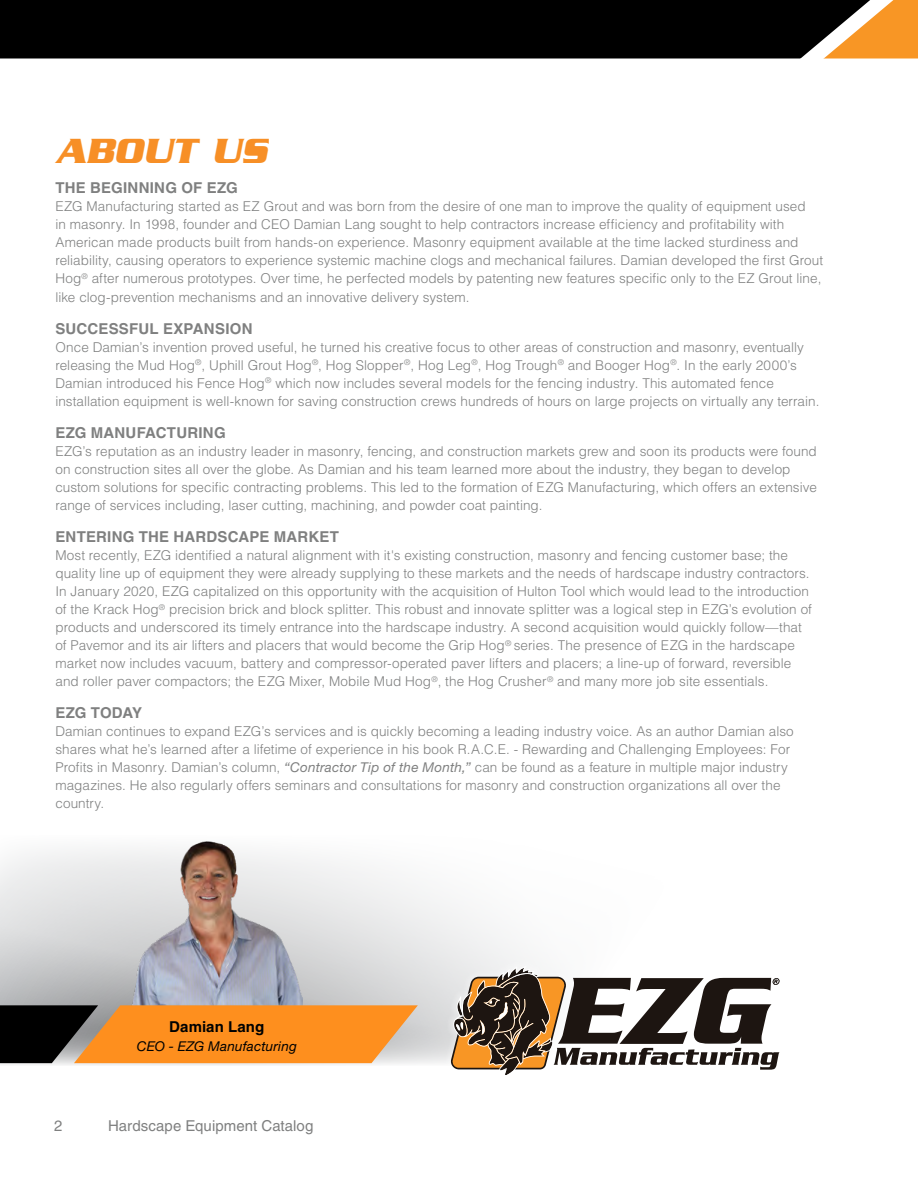
<style>
.page{position:relative;width:918px;height:1188px;background:#fff}
.page>*{position:absolute;margin:0;border:0;box-sizing:border-box;transform-origin:0 0}
.t1{font:italic 700 36px "Serpentine";letter-spacing:-.015em;color:#f78f26}
.t2{font:700 15px "Helvetica LT Std";letter-spacing:.015em;color:#7f8080}
.t3{font:15px "Helvetica LT Std";letter-spacing:.005em;color:#7f8080}
.t4{font:700 15px "Helvetica LT Std";letter-spacing:.005em;color:#000101}
.t5{font:300 13.5px/18px "Helvetica LT Std";letter-spacing:.005em;color:#7f8080}
.t6{font:italic 13.5px "Helvetica Neue LT Std";letter-spacing:.01em;color:#000101}
.s1{font-family:"Helvetica Neue LT Std";font-weight:400;font-style:italic}
</style>
<div class="page">
<div style="left:0;top:0;width:592px;height:58px;background:#000"></div>
<svg style="left:592px;top:0;width:326px;height:58px;background:#3e2d18"></svg>
<svg style="left:0;top:849px;width:528px;height:216px"></svg>
<img style="left:127px;top:841px;width:176px;height:164px">
<div style="left:444px;top:959px;width:342px;height:124px;background:#fff;opacity:.6"></div>
<svg style="left:450px;top:966px;width:329px;height:110px"></svg>
<svg style="left:0;top:1005px;width:418px;height:58px;background:#c87a2a"></svg>
<h1 class="t1" style="left:55px;top:131px;width:214px">ABOUT US</h1>
<p class="t2" style="left:55px;top:179px;width:184px">THE BEGINNING OF EZG</p>
<p class="t5" style="left:55px;top:197px;width:769px">EZG Manufacturing started as EZ Grout and was born from the desire of one man to improve the quality of equipment used<br>in masonry. In 1998, founder and CEO Damian Lang sought to help contractors increase efficiency and profitability with American made products built from hands-on experience. Masonry equipment available at the time lacked sturdiness and reliability, causing operators to experience systemic machine clogs and mechanical failures. Damian developed the first Grout Hog<sup>®</sup> after numerous prototypes. Over time, he perfected models by patenting new features specific only to the EZ Grout line, like clog-prevention mechanisms and an innovative delivery system.</p>
<p class="t2" style="left:55px;top:319px;width:199px">SUCCESSFUL EXPANSION</p>
<p class="t5" style="left:55px;top:338px;width:766px">Once Damian’s invention proved useful, he turned his creative focus to other areas of construction and masonry, eventually releasing the Mud Hog<sup>®</sup>, Uphill Grout Hog<sup>®</sup>, Hog Slopper<sup>®</sup>, Hog Leg<sup>®</sup>, Hog Trough<sup>®</sup> and Booger Hog<sup>®</sup>. In the early 2000’s Damian introduced his Fence Hog<sup>®</sup> which now includes several models for the fencing industry. This automated fence installation equipment is well-known for saving construction crews hundreds of hours on large projects on virtually any terrain.</p>
<p class="t2" style="left:55px;top:423px;width:172px">EZG MANUFACTURING</p>
<p class="t5" style="left:55px;top:442px;width:763px">EZG’s reputation as an industry leader in masonry, fencing, and construction markets grew and soon its products were found on construction sites all over the globe. As Damian and his team learned more about the industry, they began to develop custom solutions for specific contracting problems. This led to the formation of EZG Manufacturing, which offers an extensive range of services including, laser cutting, machining, and powder coat painting.</p>
<p class="t2" style="left:55px;top:528px;width:285px">ENTERING THE HARDSCAPE MARKET</p>
<p class="t5" style="left:55px;top:546px;width:758px">Most recently, EZG identified a natural alignment with it's existing construction, masonry and fencing customer base; the quality line up of equipment they were already supplying to these markets and the needs of hardscape industry contractors.<br>In January 2020, EZG capitalized on this opportunity with the acquisition of Hulton Tool which would lead to the introduction of the Krack Hog<sup>®</sup> precision brick and block splitter. This robust and innovate splitter was a logical step in EZG’s evolution of products and underscored its timely entrance into the hardscape industry. A second acquisition would quickly follow—that of Pavemor and its air lifters and placers that would become the Grip Hog<sup>®</sup> series. The presence of EZG in the hardscape market now includes vacuum, battery and compressor-operated paver lifters and placers; a line-up of forward, reversible and roller paver compactors; the EZG Mixer, Mobile Mud Hog<sup>®</sup>, the Hog Crusher<sup>®</sup> and many more job site essentials.</p>
<p class="t2" style="left:55px;top:704px;width:88px">EZG TODAY</p>
<p class="t5" style="left:55px;top:722px;width:740px">Damian continues to expand EZG’s services and is quickly becoming a leading industry voice. As an author Damian also shares what he’s learned after a lifetime of experience in his book R.A.C.E. - Rewarding and Challenging Employees: For Profits in Masonry. Damian’s column, <span class="s1">“Contractor Tip of the Month,”</span> can be found as a feature in multiple major industry magazines. He also regularly offers seminars and consultations for masonry and construction organizations all over the country.</p>
<p class="t4" style="left:169px;top:1018px;width:97px">Damian Lang</p>
<p class="t6" style="left:137px;top:1038px;width:161px">CEO - EZG Manufacturing</p>
<p class="t3" style="left:54px;top:1117px;width:10px">2</p>
<p class="t3" style="left:108px;top:1117px;width:207px">Hardscape Equipment Catalog</p>
</div>
